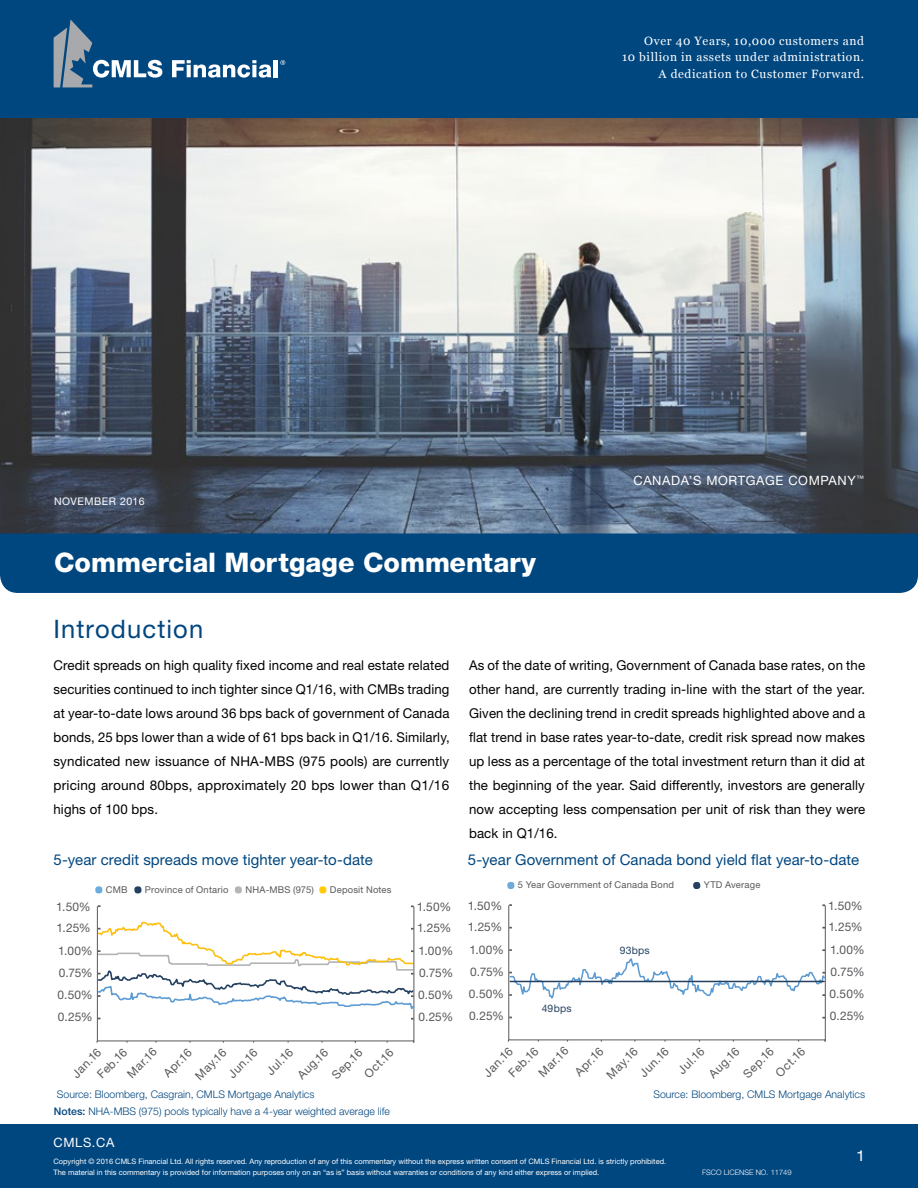
<style>
.page{position:relative;width:918px;height:1188px;background:#fff}
.page>*{position:absolute;margin:0;border:0;box-sizing:border-box;transform-origin:0 0}
.t1{font:800 27px "Helvetica Neue LT Std";color:#fff}
.t2{font:25.5px "Helvetica Neue LT Std";letter-spacing:.045em;color:#00467f}
.t3{font:15px "Helvetica Neue LT Std";letter-spacing:.005em;color:#00467f}
.t4{font:15px "Helvetica Neue LT Std";color:#fff;scale:1.08 1}
.t5{font:13.5px/24px "Helvetica Neue LT Std";letter-spacing:.01em;color:#000;text-align:justify}
.t6{font:12.9px "Helvetica Neue LT Std";letter-spacing:.05em;color:#fff}
.t7{font:12px/16.5px "Georgia";letter-spacing:.05em;color:#fff;text-align:right}
.t8{font:11.85px/21.9px "Helvetica Neue LT Std";color:#58595b}
.t9{font:300 10.5px "Helvetica Neue LT Std";color:#00467f}
.t10{font:10.5px "Helvetica Neue LT Std";letter-spacing:.05em;color:#fff}
.t11{font:10.35px "Helvetica Neue LT Std";letter-spacing:.02em;color:#254161}
.t12{font:9.45px "Helvetica Neue LT Std";letter-spacing:.02em;color:#58595b}
.t13{font:7.5px/10.5px "Helvetica Neue LT Std";color:#fff}
.t14{font:300 7.5px "Helvetica Neue LT Std";color:#fff}
.s1{font-weight:500}
</style>
<div class="page">
<div style="left:0;top:1124px;width:918px;height:64px;background:#00467f"></div>
<img style="left:0;top:117px;width:918px;height:417px">
<div style="left:0;top:534px;width:918px;height:59px;background:#00467f"></div>
<div style="left:0;top:0;width:918px;height:117px;background:#00467f"></div>
<svg style="left:53px;top:19px;width:233px;height:68px"></svg>
<svg style="left:97px;top:921px;width:318px;height:99px"></svg>
<div style="left:134px;top:886px;width:7px;height:7px;background:#254161;border-radius:3px"></div>
<div style="left:95px;top:886px;width:7px;height:7px;background:#6bacde;border-radius:3px"></div>
<div style="left:319px;top:886px;width:7px;height:7px;background:#ffcb05;border-radius:3px"></div>
<div style="left:235px;top:886px;width:7px;height:7px;background:#b5b5b5;border-radius:3px"></div>
<svg style="left:509px;top:949px;width:317px;height:53px"></svg>
<div style="left:693px;top:882px;width:7px;height:7px;background:#254161;border-radius:3px"></div>
<div style="left:507px;top:882px;width:7px;height:7px;background:#6aaadd;border-radius:3px"></div>
<p class="t7" style="left:622px;top:32px;width:243px">Over 40 Years, 10,000 customers and<br>10 billion in assets under administration.<br>A dedication to Customer Forward.</p>
<p class="t10" style="left:54px;top:495px;width:92px">NOVEMBER 2016</p>
<h1 class="t1" style="left:54px;top:546px;width:484px">Commercial Mortgage Commentary</h1>
<h2 class="t2" style="left:53px;top:614px;width:151px">Introduction</h2>
<p class="t6" style="left:633px;top:473px;width:232px">CANADA’S MORTGAGE COMPANY<sup>™</sup></p>
<p class="t5" style="left:53px;top:653px;width:398px">Credit spreads on high quality fixed income and real estate related securities continued to inch tighter since Q1/16, with CMBs trading at year-to-date lows around 36 bps back of government of Canada bonds, 25 bps lower than a wide of 61 bps back in Q1/16. Similarly, syndicated new issuance of NHA-MBS (975 pools) are currently pricing around 80bps, approximately 20 bps lower than Q1/16 highs of 100 bps.</p>
<p class="t5" style="left:469px;top:653px;width:398px">As of the date of writing, Government of Canada base rates, on the other hand, are currently trading in-line with the start of the year.<br>Given the declining trend in credit spreads highlighted above and a flat trend in base rates year-to-date, credit risk spread now makes up less as a percentage of the total investment return than it did at the beginning of the year. Said differently, investors are generally now accepting less compensation per unit of risk than they were back in Q1/16.</p>
<p class="t3" style="left:53px;top:851px;width:321px">5-year credit spreads move tighter year-to-date</p>
<p class="t3" style="left:468px;top:851px;width:393px">5-year Government of Canada bond yield flat year-to-date</p>
<p class="t12" style="left:106px;top:884px;width:23px">CMB</p>
<p class="t12" style="left:145px;top:884px;width:85px">Province of Ontario</p>
<p class="t12" style="left:245px;top:884px;width:70px">NHA-MBS (975)</p>
<p class="t12" style="left:330px;top:884px;width:63px">Deposit Notes</p>
<p class="t12" style="left:518px;top:879px;width:158px">5 Year Government of Canada Bond</p>
<p class="t12" style="left:704px;top:879px;width:58px">YTD Average</p>
<p class="t8" style="left:56px;top:895px;width:36px">1.50%</p>
<p class="t8" style="left:417px;top:895px;width:36px">1.50%</p>
<p class="t8" style="left:468px;top:894px;width:36px">1.50%</p>
<p class="t8" style="left:828px;top:894px;width:36px">1.50%</p>
<p class="t8" style="left:57px;top:917px;width:36px">1.25%</p>
<p class="t8" style="left:417px;top:917px;width:36px">1.25%</p>
<p class="t8" style="left:468px;top:916px;width:36px">1.25%</p>
<p class="t8" style="left:829px;top:916px;width:36px">1.25%</p>
<p class="t8" style="left:58px;top:939px;width:36px">1.00%</p>
<p class="t8" style="left:419px;top:939px;width:36px">1.00%</p>
<p class="t8" style="left:469px;top:938px;width:36px">1.00%</p>
<p class="t11" style="left:620px;top:944px;width:31px">93bps</p>
<p class="t8" style="left:830px;top:938px;width:36px">1.00%</p>
<p class="t8" style="left:59px;top:962px;width:36px">0.75%</p>
<p class="t8" style="left:419px;top:962px;width:36px">0.75%</p>
<p class="t8" style="left:470px;top:961px;width:36px">0.75%</p>
<p class="t8" style="left:831px;top:961px;width:36px">0.75%</p>
<p class="t8" style="left:58px;top:984px;width:37px">0.50%<br>0.25%</p>
<p class="t8" style="left:418px;top:984px;width:37px">0.50%<br>0.25%</p>
<p class="t8" style="left:469px;top:983px;width:37px">0.50%<br>0.25%</p>
<p class="t11" style="left:542px;top:1002px;width:31px">49bps</p>
<p class="t8" style="left:830px;top:983px;width:37px">0.50%<br>0.25%</p>
<p class="t8" style="left:66px;top:1068px;width:37px;rotate:-45deg">Jan.16</p>
<p class="t8" style="left:121px;top:1068px;width:38px;rotate:-45deg">Mar.16</p>
<p class="t8" style="left:189px;top:1070px;width:40px;rotate:-45deg">May.16</p>
<p class="t8" style="left:261px;top:1065px;width:34px;rotate:-45deg">Jul.16</p>
<p class="t8" style="left:91px;top:1068px;width:38px;rotate:-45deg">Feb.16</p>
<p class="t8" style="left:157px;top:1067px;width:36px;rotate:-45deg">Apr.16</p>
<p class="t8" style="left:222px;top:1068px;width:38px;rotate:-45deg">Jun.16</p>
<p class="t8" style="left:308px;top:1051px;width:39px;line-height:24.3px;text-indent:-24px;rotate:-45deg">Aug.16<br>Sep.16</p>
<p class="t8" style="left:358px;top:1068px;width:38px;rotate:-45deg">Oct.16</p>
<p class="t8" style="left:478px;top:1067px;width:37px;rotate:-45deg">Jan.16</p>
<p class="t8" style="left:533px;top:1067px;width:38px;rotate:-45deg">Mar.16</p>
<p class="t8" style="left:601px;top:1069px;width:40px;rotate:-45deg">May.16</p>
<p class="t8" style="left:672px;top:1064px;width:34px;rotate:-45deg">Jul.16</p>
<p class="t8" style="left:503px;top:1067px;width:38px;rotate:-45deg">Feb.16</p>
<p class="t8" style="left:569px;top:1066px;width:36px;rotate:-45deg">Apr.16</p>
<p class="t8" style="left:634px;top:1067px;width:38px;rotate:-45deg">Jun.16</p>
<p class="t8" style="left:719px;top:1050px;width:39px;line-height:24.3px;text-indent:-24px;rotate:-45deg">Aug.16<br>Sep.16</p>
<p class="t8" style="left:770px;top:1067px;width:38px;rotate:-45deg">Oct.16</p>
<p class="t9" style="left:57px;top:1088px;width:259px">Source: Bloomberg, Casgrain, CMLS Mortgage Analytics</p>
<p class="t9" style="left:653px;top:1088px;width:213px">Source: Bloomberg, CMLS Mortgage Analytics</p>
<p class="t9" style="left:54px;top:1105px;width:337px"><span class="s1">Notes:</span> NHA-MBS (975) pools typically have a 4-year weighted average life</p>
<p class="t6" style="left:53px;top:1135px;width:63px">CMLS.CA</p>
<p class="t13" style="left:53px;top:1156px;width:614px">Copyright © 2016 CMLS Financial Ltd. All rights reserved. Any reproduction of any of this commentary without the express written consent of CMLS Financial Ltd. is strictly prohibited.<br>The material in this commentary is provided for information purposes only on an “as is” basis without warranties or conditions of any kind either express or implied.</p>
<p class="t14" style="left:702px;top:1168px;width:91px">FSCO LICENSE NO. 11749</p>
<p class="t4" style="left:856px;top:1146px;width:10px">1</p>
</div>
